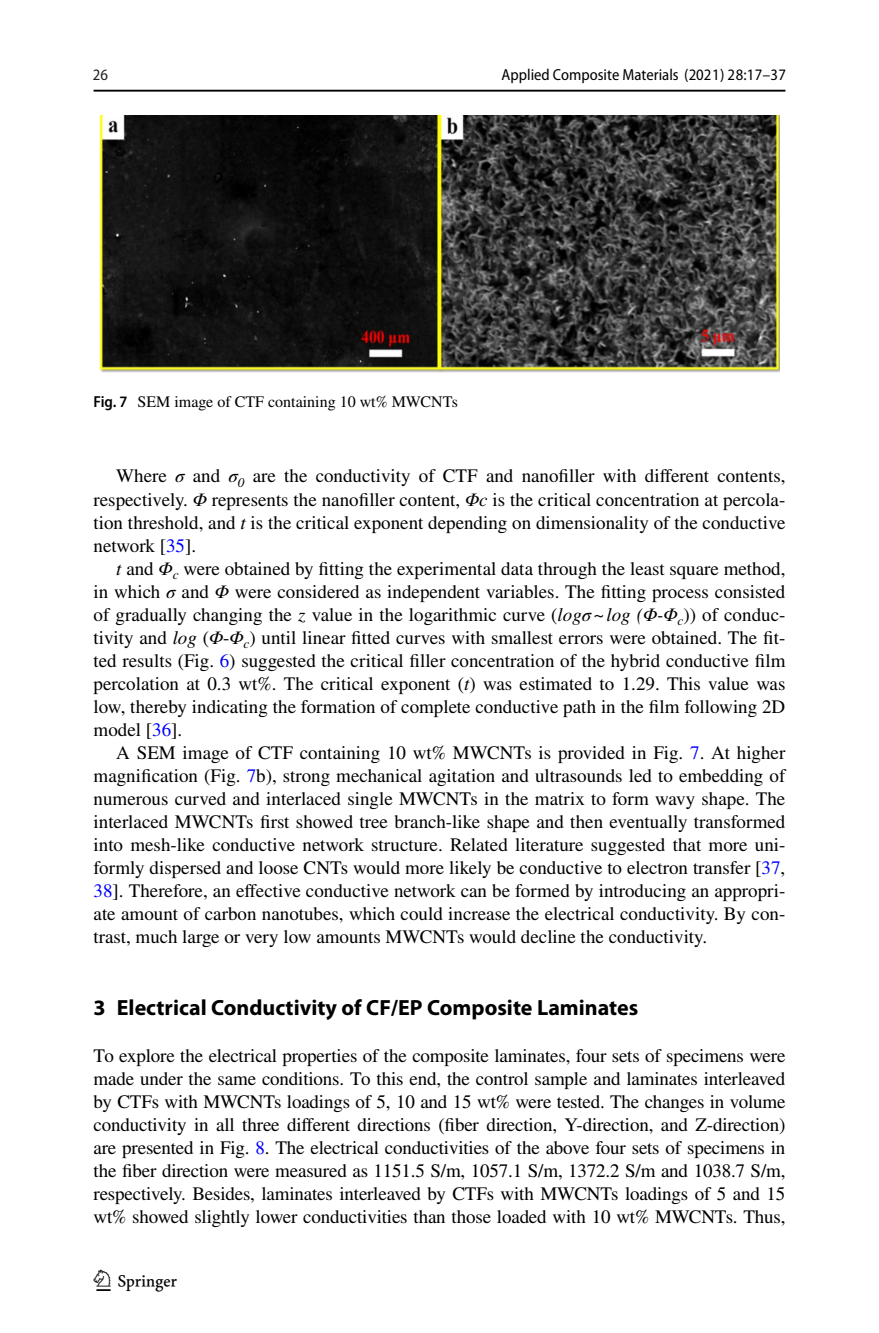
<style>
.page{position:relative;width:879px;height:1333px;background:#fff}
.page>*{position:absolute;margin:0;border:0;box-sizing:border-box;transform-origin:0 0}
.t1{font:30px "Springnew Regular 4";color:#000}
.t2{font:700 22px "Myriad Pro";color:#000}
.t3{font:19px/23px "STIX";color:#000;text-align:justify}
.t4{font:16px "STIX";color:#000}
.t5{font:semi-condensed 16px "Gxnycc Myriad Pro";color:#000}
.t6{font:16px "Adv T Tc 488 b 0 e 6";color:#231f20}
.s1{font-family:"Hynkrq Xjxwwm Rhpjkn Wffvcn Jvchld Myriad Pro"}
.s2{font-family:"Myriad Pro";font-weight:600;font-stretch:semi-condensed}
.s3{font-style:italic}
.s4{color:#00f}
</style>
<div class="page">
<hr style="left:94px;top:90px;width:691px;height:2px;background:#000">
<img style="left:99px;top:116px;width:680px;height:257px">
<p class="t6" style="left:93px;top:69px;width:16px">26</p>
<p class="t5" style="left:501px;top:68px;width:286px">Applied Composite Materials <span class="s1">(2021) 28:17–37</span></p>
<p class="t4" style="left:94px;top:391px;width:366px"><span class="s2">Fig. 7</span> SEM image of CTF containing 10 wt% MWCNTs</p>
<p class="t3" style="left:94px;top:466px;width:693px;text-indent:23px">Where <span class="s3">σ</span> and <span class="s3">σ</span><sub>0</sub> are the conductivity of CTF and nanofiller with different contents, respectively. <span class="s3">Φ</span> represents the nanofiller content, <span class="s3">Φc</span> is the critical concentration at percola&shy;tion threshold, and <span class="s3">t</span> is the critical exponent depending on dimensionality of the conductive network [<span class="s4">35</span>].</p>
<p class="t3" style="left:94px;top:558px;width:693px;text-indent:23px"><span class="s3">t</span> and <span class="s3">Φ</span><sub>c</sub> were obtained by fitting the experimental data through the least square method, in which <span class="s3">σ</span> and <span class="s3">Φ</span> were considered as independent variables. The fitting process consisted of gradually changing the <span class="s3">z</span> value in the logarithmic curve (<span class="s3">logσ</span>~<span class="s3">log (Φ-Φ</span><sub>c</sub>)) of conduc&shy;tivity and <span class="s3">log</span> (<span class="s3">Φ</span>-<span class="s3">Φ</span><sub>c</sub>) until linear fitted curves with smallest errors were obtained. The fit&shy;ted results (Fig. <span class="s4">6</span>) suggested the critical filler concentration of the hybrid conductive film percolation at 0.3 wt%. The critical exponent (<span class="s3">t</span>) was estimated to 1.29. This value was low, thereby indicating the formation of complete conductive path in the film following 2D model [<span class="s4">36</span>].</p>
<p class="t3" style="left:94px;top:742px;width:693px;text-indent:23px">A SEM image of CTF containing 10 wt% MWCNTs is provided in Fig. <span class="s4">7</span>. At higher magnification (Fig. <span class="s4">7</span>b), strong mechanical agitation and ultrasounds led to embedding of numerous curved and interlaced single MWCNTs in the matrix to form wavy shape. The interlaced MWCNTs first showed tree branch-like shape and then eventually transformed into mesh-like conductive network structure. Related literature suggested that more uni&shy;formly dispersed and loose CNTs would more likely be conductive to electron transfer [<span class="s4">37</span>, <span class="s4">38</span>]. Therefore, an effective conductive network can be formed by introducing an appropri&shy;ate amount of carbon nanotubes, which could increase the electrical conductivity. By con&shy;trast, much large or very low amounts MWCNTs would decline the conductivity.</p>
<p class="t2" style="left:94px;top:992px;width:546px">3 Electrical Conductivity of CF/EP Composite Laminates</p>
<p class="t3" style="left:94px;top:1045px;width:693px">To explore the electrical properties of the composite laminates, four sets of specimens were made under the same conditions. To this end, the control sample and laminates interleaved by CTFs with MWCNTs loadings of 5, 10 and 15 wt% were tested. The changes in volume conductivity in all three different directions (fiber direction, Y-direction, and Z-direction) are presented in Fig. <span class="s4">8</span>. The electrical conductivities of the above four sets of specimens in the fiber direction were measured as 1151.5 S/m, 1057.1 S/m, 1372.2 S/m and 1038.7 S/m, respectively. Besides, laminates interleaved by CTFs with MWCNTs loadings of 5 and 15 wt% showed slightly lower conductivities than those loaded with 10 wt% MWCNTs. Thus,</p>
<h1 class="t1" style="left:96px;top:1269px;width:83px">1 3</h1>
</div>
